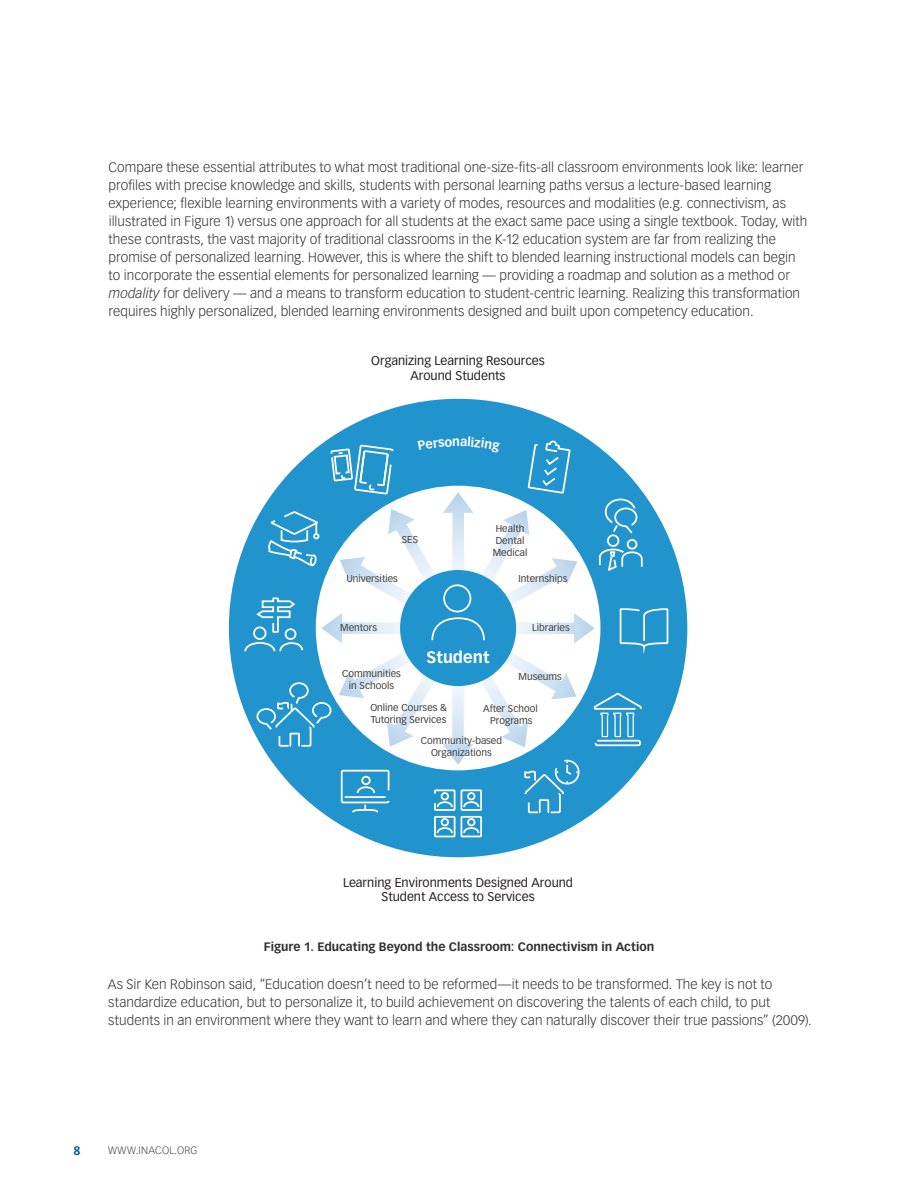
<style>
.page{position:relative;width:918px;height:1188px;background:#fff}
.page>*{position:absolute;margin:0;border:0;box-sizing:border-box;transform-origin:0 0}
.t1{font:700 16.2px "Vectora LT Std";color:#fff}
.t2{font:300 13.5px/18px "Vectora LT Std";letter-spacing:.005em;color:#312f30}
.t3{font:12.45px/15px "Vectora LH";color:#231f20;text-align:center}
.t4{font:700 12px "Vectora LT Std";color:#312f30}
.t5{font:700 12px "Vectora LT Std";color:#00538d}
.t6{font:300 10.5px "Vectora LT Std";letter-spacing:.02em;color:#4b4c4d}
.t7{font:9.75px/11.7px "Vectora LT Std";color:#3e3e3f;text-align:center}
.s1{font-style:italic}
</style>
<div class="page">
<div style="left:229px;top:399px;width:458px;height:458px;background:#2294cd;border-radius:50%"></div>
<svg style="left:619px;top:608px;width:50px;height:41px"></svg>
<svg style="left:596px;top:694px;width:46px;height:53px"></svg>
<div style="left:253px;top:627px;width:13px;height:13px;border:2px solid #fff;border-radius:50%"></div>
<div style="left:285px;top:628px;width:12px;height:12px;border:2px solid #fff;border-radius:50%"></div>
<svg style="left:244px;top:642px;width:60px;height:10px"></svg>
<svg style="left:255px;top:597px;width:42px;height:37px"></svg>
<svg style="left:268px;top:512px;width:51px;height:55px"></svg>
<hr style="left:345px;top:796px;width:41px;height:2px;background:#fff">
<div style="left:341px;top:770px;width:49px;height:33px;border:2px solid #fff;border-radius:2px"></div>
<svg style="left:352px;top:805px;width:27px;height:8px"></svg>
<div style="left:361px;top:776px;width:10px;height:9px;border:2px solid #fff;border-radius:50%"></div>
<svg style="left:356px;top:786px;width:20px;height:7px"></svg>
<svg style="left:604px;top:498px;width:34px;height:36px"></svg>
<div style="left:607px;top:534px;width:12px;height:13px;border:2px solid #fff;border-radius:50%"></div>
<div style="left:627px;top:539px;width:10px;height:11px;border:2px solid #fff;border-radius:50%"></div>
<svg style="left:599px;top:548px;width:44px;height:22px"></svg>
<svg style="left:527px;top:423px;width:44px;height:68px"></svg>
<svg style="left:330px;top:446px;width:64px;height:45px"></svg>
<svg style="left:256px;top:682px;width:64px;height:66px"></svg>
<div style="left:467px;top:792px;width:8px;height:8px;border:2px solid #fff;border-radius:50%"></div>
<svg style="left:464px;top:800px;width:15px;height:8px"></svg>
<div style="left:441px;top:792px;width:8px;height:8px;border:2px solid #fff;border-radius:50%"></div>
<svg style="left:437px;top:800px;width:16px;height:8px"></svg>
<div style="left:467px;top:818px;width:8px;height:8px;border:2px solid #fff;border-radius:50%"></div>
<svg style="left:464px;top:826px;width:15px;height:8px"></svg>
<div style="left:441px;top:818px;width:8px;height:8px;border:2px solid #fff;border-radius:50%"></div>
<svg style="left:437px;top:826px;width:16px;height:8px"></svg>
<div style="left:434px;top:789px;width:22px;height:22px;border:2px solid #fff"></div>
<div style="left:461px;top:789px;width:21px;height:22px;border:2px solid #fff"></div>
<div style="left:434px;top:816px;width:22px;height:21px;border:2px solid #fff"></div>
<div style="left:461px;top:816px;width:21px;height:21px;border:2px solid #fff"></div>
<svg style="left:524px;top:766px;width:56px;height:48px"></svg>
<svg style="left:320px;top:491px;width:276px;height:275px"></svg>
<div style="left:400px;top:570px;width:116px;height:116px;background:#2294cd;border-radius:50%"></div>
<div style="left:443px;top:584px;width:28px;height:28px;border:2px solid #fff;border-radius:50%"></div>
<svg style="left:431px;top:617px;width:54px;height:24px"></svg>
<p class="t2" style="left:108px;top:159px;width:701px">Compare these essential attributes to what most traditional one-size-fits-all classroom environments look like: learner profiles with precise knowledge and skills, students with personal learning paths versus a lecture-based learning experience; flexible learning environments with a variety of modes, resources and modalities (e.g. connectivism, as illustrated in Figure 1) versus one approach for all students at the exact same pace using a single textbook. Today, with these contrasts, the vast majority of traditional classrooms in the K-12 education system are far from realizing the promise of personalized learning. However, this is where the shift to blended learning instructional models can begin to incorporate the essential elements for personalized learning — providing a roadmap and solution as a method or <span class="s1">modality</span> for delivery — and a means to transform education to student-centric learning. Realizing this transformation requires highly personalized, blended learning environments designed and built upon competency education.</p>
<p class="t3" style="left:371px;top:353px;width:175px">Organizing Learning Resources<br>Around Students</p>
<p class="t7" style="left:402px;top:534px;width:18px">SES</p>
<p class="t7" style="left:346px;top:573px;width:53px">Universities</p>
<p class="t7" style="left:493px;top:523px;width:36px">Health<br>Dental<br>Medical</p>
<p class="t7" style="left:518px;top:573px;width:51px">Internships</p>
<p class="t7" style="left:532px;top:622px;width:39px">Libraries</p>
<p class="t7" style="left:340px;top:622px;width:38px">Mentors</p>
<p class="t7" style="left:342px;top:668px;width:60px">Communities in Schools</p>
<p class="t7" style="left:370px;top:702px;width:78px;text-align:left">Online Courses &amp;<br>Tutoring Services</p>
<p class="t7" style="left:421px;top:735px;width:83px">Community-based<br>Organizations</p>
<p class="t1" style="left:427px;top:647px;width:65px">Student</p>
<p class="t7" style="left:519px;top:671px;width:45px">Museums</p>
<p class="t7" style="left:483px;top:703px;width:56px">After School<br>Programs</p>
<p class="t3" style="left:343px;top:875px;width:232px">Learning Environments Designed Around<br>Student Access to Services</p>
<p class="t4" style="left:264px;top:939px;width:392px">Figure 1. Educating Beyond the Classroom: Connectivism in Action</p>
<p class="t2" style="left:108px;top:976px;width:705px">As Sir Ken Robinson said, “Education doesn’t need to be reformed—it needs to be transformed. The key is not to standardize education, but to personalize it, to build achievement on discovering the talents of each child, to put students in an environment where they want to learn and where they can naturally discover their true passions” (2009).</p>
<p class="t5" style="left:74px;top:1143px;width:9px">8</p>
<p class="t6" style="left:108px;top:1144px;width:91px">WWW.INACOL.ORG</p>
</div>
